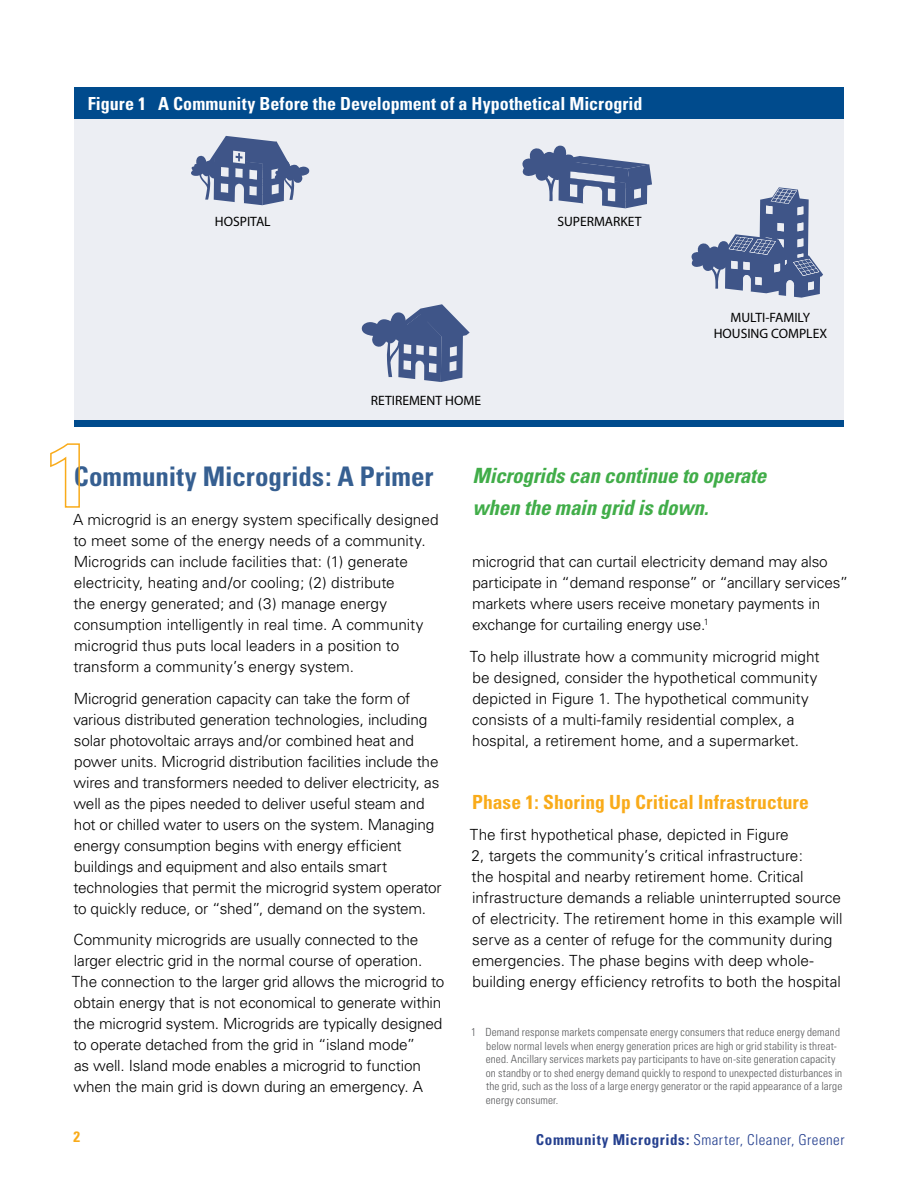
<style>
.page{position:relative;width:918px;height:1188px;background:#fff}
.page>*{position:absolute;margin:0;border:0;box-sizing:border-box;transform-origin:0 0}
.t1{font:700 condensed 27px "Univers";letter-spacing:-.005em;color:#365f91}
.t2{font:italic 700 condensed 21px/31.5px "Univers";letter-spacing:-.01em;color:#41ad49}
.t3{font:700 condensed 19.5px "Univers";letter-spacing:.005em;color:#f9ab1a}
.t4{font:700 condensed 18px "Univers";color:#fff}
.t5{font:300 15.3px/21px "Univers";letter-spacing:-.01em;color:#000}
.t6{font:300 condensed 15px "Univers";letter-spacing:.03em;color:#25408f}
.t7{font:700 condensed 15px "Univers";color:#f9ab1a}
.t8{font:700 13.65px/16.4px "Univers";color:#000;text-align:center}
.t9{font:300 condensed 11.25px/13.5px "Univers";letter-spacing:.01em;color:#58595b}
.s1{font-weight:700}
</style>
<div class="page">
<div style="left:74px;top:119px;width:770px;height:301px;background:#eceef3"></div>
<svg style="left:522px;top:145px;width:130px;height:63px;background:#919dba"></svg>
<svg style="left:361px;top:304px;width:109px;height:78px;background:#8c99b8"></svg>
<svg style="left:191px;top:136px;width:119px;height:69px;background:#8d9ab8"></svg>
<svg style="left:691px;top:187px;width:132px;height:111px;background:#9ba6c1"></svg>
<div style="left:74px;top:88px;width:770px;height:31px;background:#004b8d"></div>
<div style="left:74px;top:420px;width:770px;height:7px;background:#004b8d"></div>
<svg style="left:50px;top:443px;width:30px;height:65px"></svg>
<p class="t4" style="left:88px;top:93px;width:556px">Figure 1 A Community Before the Development of a Hypothetical Microgrid</p>
<p class="t8" style="left:215px;top:213px;width:57px">HOSPITAL</p>
<p class="t8" style="left:557px;top:213px;width:86px">SUPERMARKET</p>
<p class="t8" style="left:371px;top:392px;width:112px">RETIREMENT HOME</p>
<p class="t8" style="left:714px;top:309px;width:115px">MULTI-FAMILY<br>HOUSING COMPLEX</p>
<h1 class="t1" style="left:74px;top:460px;width:361px">Community Microgrids: A Primer</h1>
<p class="t5" style="left:73px;top:509px;width:367px">A microgrid is an energy system specifically designed to meet some of the energy needs of a community.<br>M icrogrids can include facilities that: (1) generate electricity, heating and/or cooling; (2) distribute<br>the energy generated; and (3) manage energy consumption intelligently in real time. A community microgrid thus puts local leaders in a position to transform a community’s energy system.</p>
<p class="t5" style="left:73px;top:688px;width:370px">M icrogrid generation capacity can take the form of various distributed generation technologies, including solar photovoltaic arrays and/or combined heat and power units. M icrogrid distribution facilities include the wires and transformers needed to deliver electricity, as well as the pipes needed to deliver useful steam and hot or chilled water to users on the system. Managing energy consumption begins with energy efficient buildings and equipment and also entails smart technologies that permit the microgrid system operator to quickly reduce, or “shed”, demand on the system.</p>
<p class="t5" style="left:72px;top:929px;width:374px">Community microgrids are usually connected to the larger electric grid in the normal course of operation.<br>The connection to the larger grid allows the microgrid to obtain energy that is not economical to generate within the microgrid system. M icrogrids are typically designed to operate detached from the grid in “island mode”<br>as well. I sland mode enables a microgrid to function when the main grid is down during an emergency. A</p>
<h2 class="t2" style="left:472px;top:460px;width:295px">Microgrids can continue to operate when the main grid is down.</h2>
<p class="t5" style="left:472px;top:551px;width:378px">microgrid that can curtail electricity demand may also participate in “demand response” or “ancillary services” markets where users receive monetary payments in exchange for curtailing energy use.<sup>1</sup></p>
<p class="t5" style="left:470px;top:646px;width:351px">To help illustrate how a community microgrid might be designed, consider the hypothetical community depicted in Figure 1. The hypothetical community consists of a multi-family residential complex, a hospital, a retirement home, and a supermarket.</p>
<p class="t3" style="left:472px;top:790px;width:338px">Phase 1: Shoring Up Critical Infrastructure</p>
<p class="t5" style="left:470px;top:824px;width:374px">The first hypothetical phase, depicted in Figure<br>2, targets the community’s critical infrastructure:<br>the hospital and nearby retirement home. Critical infrastructure demands a reliable uninterrupted source of electricity. The retirement home in this example will serve as a center of refuge for the community during emergencies. The phase begins with deep whole&shy;building energy efficiency retrofits to both the hospital</p>
<p class="t9" style="left:486px;top:1025px;width:358px;text-indent:-15px">1 Demand response markets compensate energy consumers that reduce energy demand below normal levels when energy generation prices are high or grid stability is threat&shy;ened. Ancillary services markets pay participants to have on-site generation capacity on standby or to shed energy demand quickly to respond to unexpected disturbances in the grid, such as the loss of a large energy generator or the rapid appearance of a large energy consumer.</p>
<p class="t7" style="left:73px;top:1127px;width:8px">2</p>
<p class="t6" style="left:536px;top:1130px;width:310px"><span class="s1">Community Microgrids:</span> Smarter, Cleaner, Greener</p>
</div>
